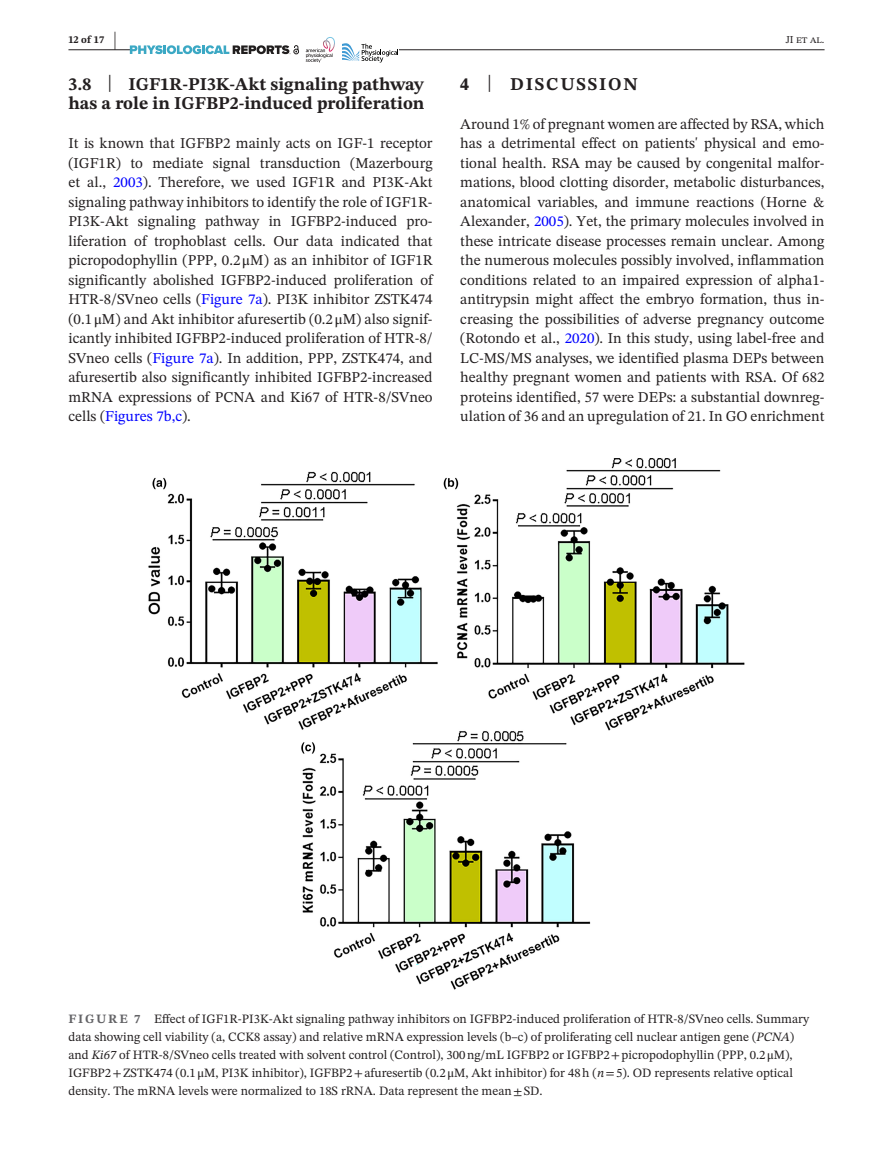
<style>
.page{position:relative;width:893px;height:1174px;background:#fff}
.page>*{position:absolute;margin:0;border:0;box-sizing:border-box;transform-origin:0 0}
.t1{font:700 18px/19.5px "STIX Two Text";color:#231f20}
.t2{font:700 18px "STIX Two Text";letter-spacing:.1em;color:#231f20}
.t3{font:15px/19.5px "STIX Two Text";color:#231f20;text-align:justify}
.t4{font:12.75px/18px "STIX Two Text";color:#231f20}
.t5{font:700 10.5px "STIX Two Text";color:#231f20}
.t6{font:10.5px "STIX Two Text";color:#231f20}
.s1{font-size:21px}
.s2{font-weight:400;font-size:23.7px}
.s3{color:#00f}
.s4{font-family:"STIX"}
.s5{font-weight:700;color:#636366}
.s6{font-style:italic}
</style>
<div class="page">
<hr style="left:68px;top:49px;width:756px;height:1px;background:#231f20">
<div style="left:130px;top:37px;width:268px;height:26px;background:#fff"></div>
<svg style="left:130px;top:45px;width:169px;height:10px"></svg>
<svg style="left:342px;top:43px;width:56px;height:20px"></svg>
<img style="left:326px;top:37px;width:9px;height:14px">
<svg style="left:306px;top:40px;width:26px;height:23px"></svg>
<img style="left:148px;top:458px;width:597px;height:532px">
<p class="t5" style="left:68px;top:32px;width:50px">12 of 17 <span class="s1">|</span></p>
<p class="t6" style="left:786px;top:32px;width:40px">JI et al.</p>
<p class="t1" style="left:68px;top:74px;width:358px">3.8 <span class="s2">|</span> IGF1R-PI3K-Akt signaling pathway has a role in IGFBP2-induced proliferation</p>
<p class="t3" style="left:68px;top:133px;width:366px">It is known that IGFBP2 mainly acts on IGF-1 receptor (IGF1R) to mediate signal transduction (Mazerbourg et al., <span class="s3">2003</span>). Therefore, we used IGF1R and PI3K-Akt signaling pathway inhibitors to identify the role of IGF1R-PI3K-Akt signaling pathway in IGFBP2-induced pro&shy;liferation of trophoblast cells. Our data indicated that picropodophyllin (PPP, 0.2<span class="s4">μ</span>M) as an inhibitor of IGF1R significantly abolished IGFBP2-induced proliferation of HTR-8/SVneo cells (<span class="s3">Figure 7a</span>). PI3K inhibitor ZSTK474 (0.1<span class="s4">μ</span>M) and Akt inhibitor afuresertib (0.2<span class="s4">μ</span>M) also signif&shy;icantly inhibited IGFBP2-induced proliferation of HTR-8/ SVneo cells (<span class="s3">Figure 7a</span>). In addition, PPP, ZSTK474, and afuresertib also significantly inhibited IGFBP2-increased mRNA expressions of PCNA and Ki67 of HTR-8/SVneo cells (<span class="s3">Figures 7b,c</span>).</p>
<p class="t2" style="left:460px;top:71px;width:179px">4 <span class="s2">|</span> DISCUSSION</p>
<p class="t3" style="left:460px;top:114px;width:366px">Around 1% of pregnant women are affected by RSA, which has a detrimental effect on patients' physical and emo&shy;tional health. RSA may be caused by congenital malfor&shy;mations, blood clotting disorder, metabolic disturbances, anatomical variables, and immune reactions (Horne &amp; Alexander, <span class="s3">2005</span>). Yet, the primary molecules involved in these intricate disease processes remain unclear. Among the numerous molecules possibly involved, inflammation conditions related to an impaired expression of alpha1- antitrypsin might affect the embryo formation, thus in&shy;creasing the possibilities of adverse pregnancy outcome (Rotondo et al., <span class="s3">2020</span>). In this study, using label-free and LC-MS/MS analyses, we identified plasma DEPs between healthy pregnant women and patients with RSA. Of 682 proteins identified, 57 were DEPs: a substantial downreg&shy;ulation of 36 and an upregulation of 21. In GO enrichment</p>
<p class="t4" style="left:68px;top:1009px;width:742px"><span class="s5">FIGURE 7</span> Effect of IGF1R-PI3K-Akt signaling pathway inhibitors on IGFBP2-induced proliferation of HTR-8/SVneo cells. Summary data showing cell viability (a, CCK8 assay) and relative mRNA expression levels (b–c) of proliferating cell nuclear antigen gene (<span class="s6">PCNA</span>) and <span class="s6">Ki67</span> of HTR-8/SVneo cells treated with solvent control (Control), 300ng/mL IGFBP2 or IGFBP2<span class="s4">+</span>picropodophyllin (PPP, 0.2<span class="s4">μ</span>M), IGFBP2<span class="s4">+</span>ZSTK474 (0.1<span class="s4">μ</span>M, PI3K inhibitor), IGFBP2<span class="s4">+</span>afuresertib (0.2<span class="s4">μ</span>M, Akt inhibitor) for 48h (<span class="s6">n</span><span class="s4">=</span>5). OD represents relative optical density. The mRNA levels were normalized to 18S rRNA. Data represent the mean<span class="s4">±</span>SD.</p>
</div>
